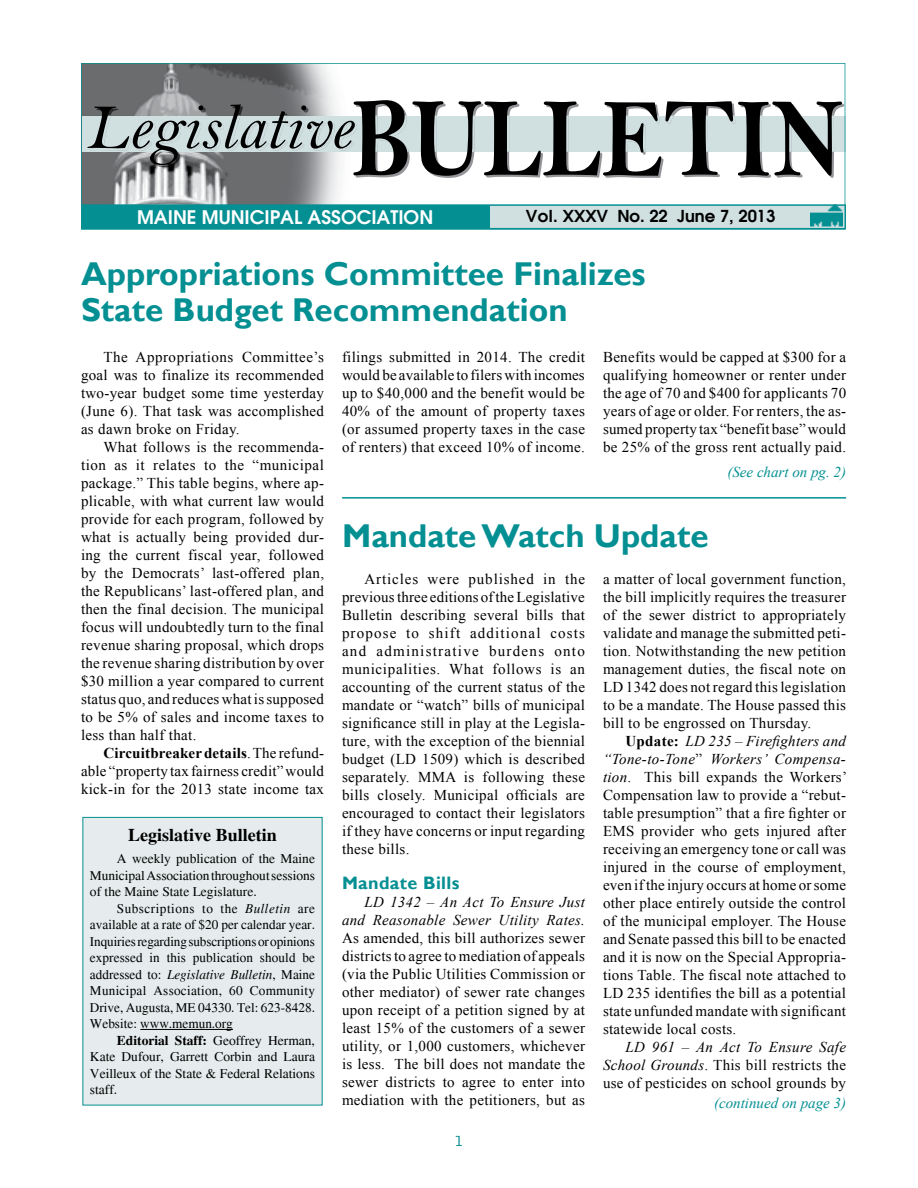
<style>
.page{position:relative;width:918px;height:1188px;background:#fff}
.page>*{position:absolute;margin:0;border:0;box-sizing:border-box;transform-origin:0 0}
.t1{font:700 33px/36px "Gill Sans";color:#048f92}
.t2{font:600 18.75px "Avant Garde";color:#fff}
.t3{font:700 18px "Times";color:#000}
.t4{font:700 18px "Gill Sans";letter-spacing:.02em;color:#048f92}
.t5{font:600 16.5px "Avant Garde";color:#000}
.t6{font:300 16.5px "Bell Gothic";color:#048f92}
.t7{font:15px/18px "Times New Roman";letter-spacing:.02em;color:#000;text-align:justify}
.t8{font:italic 15px/18px "Times New Roman";letter-spacing:.02em;color:#000;text-align:right}
.t9{font:italic 15px "Times New Roman";color:#048f92}
.t10{font:13.5px/16.5px "Times";color:#000;text-align:justify}
.s1{font-weight:700}
.s2{font-style:italic}
</style>
<div class="page">
<svg style="left:81px;top:63px;width:764px;height:167px"></svg>
<svg style="left:81px;top:204px;width:765px;height:25px;background:#a4cdce"></svg>
<div style="left:83px;top:206px;width:407px;height:22px;background:#048f92"></div>
<img style="left:810px;top:204px;width:33px;height:22px">
<hr style="left:342px;top:497px;width:504px;height:2px;background:#048f92">
<div style="left:83px;top:817px;width:239px;height:288px;background:#e6eced"></div>
<hr style="left:140px;top:1029px;width:93px;height:1px;background:#000">
<p class="t2" style="left:137px;top:204px;width:298px">MAINE MUNICIPAL ASSOCIATION</p>
<p class="t5" style="left:526px;top:205px;width:251px">Vol. XXXV No. 22 June 7, 2013</p>
<h1 class="t1" style="left:81px;top:257px;width:566px">Appropriations Committee Finalizes<br>State Budget Recommendation</h1>
<p class="t7" style="left:81px;top:348px;width:245px;text-indent:22px">The Appropriations Committee’s goal was to finalize its recommended two-year budget some time yesterday (June 6). That task was accomplished as dawn broke on Friday.</p>
<p class="t7" style="left:81px;top:438px;width:245px;text-indent:22px">What follows is the recommenda&shy;tion as it relates to the “municipal package.” This table begins, where ap&shy;plicable, with what current law would provide for each program, followed by what is actually being provided dur&shy;ing the current fiscal year, followed by the Democrats’ last-offered plan, the Republicans’ last-offered plan, and then the final decision. The municipal focus will undoubtedly turn to the final revenue sharing proposal, which drops the revenue sharing distribution by over $30 million a year compared to current status quo, and reduces what is supposed to be 5% of sales and income taxes to less than half that.</p>
<p class="t7" style="left:81px;top:744px;width:245px;text-indent:22px"><span class="s1">Circuitbreaker details</span>. The refund&shy;able “property tax fairness credit” would kick-in for the 2013 state income tax</p>
<p class="t3" style="left:128px;top:824px;width:150px">Legislative Bulletin</p>
<p class="t10" style="left:90px;top:850px;width:227px;text-indent:27px">A weekly publication of the Maine Municipal Association throughout sessions of the Maine State Legislature.</p>
<p class="t10" style="left:90px;top:900px;width:227px;text-indent:27px">Subscriptions to the <span class="s2">Bulletin</span> are available at a rate of $20 per calendar year.<br>Inquiries regarding subscriptions or opinions expressed in this publication should be addressed to: <span class="s2">Legislative Bulletin</span>, Maine Municipal Association, 60 Community Drive, Augusta, ME 04330. Tel: 623-8428.<br>Website: www.memun.org</p>
<p class="t10" style="left:90px;top:1032px;width:227px;text-indent:27px"><span class="s1">Editorial Staff:</span> Geoffrey Herman, Kate Dufour, Garrett Corbin and Laura Veilleux of the State &amp; Federal Relations staff.</p>
<p class="t7" style="left:342px;top:348px;width:245px">filings submitted in 2014. The credit would be available to filers with incomes up to $40,000 and the benefit would be 40% of the amount of property taxes (or assumed property taxes in the case of renters) that exceed 10% of income.</p>
<p class="t7" style="left:603px;top:348px;width:245px">Benefits would be capped at $300 for a qualifying homeowner or renter under the age of 70 and $400 for applicants 70 years of age or older. For renters, the as&shy;sumed property tax “benefit base” would be 25% of the gross rent actually paid.</p>
<h1 class="t1" style="left:342px;top:519px;width:368px">Mandate Watch Update</h1>
<p class="t9" style="left:727px;top:462px;width:120px">(See chart on pg. 2)</p>
<p class="t7" style="left:342px;top:570px;width:245px;text-indent:22px">Articles were published in the previous three editions of the Legislative Bulletin describing several bills that propose to shift additional costs and administrative burdens onto municipalities. What follows is an accounting of the current status of the mandate or “watch” bills of municipal significance still in play at the Legisla&shy;ture, with the exception of the biennial budget (LD 1509) which is described separately. MMA is following these bills closely. Municipal officials are encouraged to contact their legislators if they have concerns or input regarding these bills.</p>
<p class="t4" style="left:342px;top:872px;width:119px">Mandate Bills</p>
<p class="t8" style="left:342px;top:893px;width:245px">LD 1342 – An Act To Ensure Just and Reasonable Sewer Utility Rates.</p>
<p class="t7" style="left:342px;top:929px;width:245px">As amended, this bill authorizes sewer districts to agree to mediation of appeals (via the Public Utilities Commission or other mediator) of sewer rate changes upon receipt of a petition signed by at least 15% of the customers of a sewer utility, or 1,000 customers, whichever is less. The bill does not mandate the sewer districts to agree to enter into mediation with the petitioners, but as</p>
<p class="t6" style="left:454px;top:1131px;width:11px">1</p>
<p class="t7" style="left:603px;top:570px;width:245px">a matter of local government function, the bill implicitly requires the treasurer of the sewer district to appropriately validate and manage the submitted peti&shy;tion. Notwithstanding the new petition management duties, the fiscal note on LD 1342 does not regard this legislation to be a mandate. The House passed this bill to be engrossed on Thursday.</p>
<p class="t7" style="left:603px;top:732px;width:246px;text-indent:22px"><span class="s1">Update:</span> <span class="s2">LD 235 – Firefighters and “Tone-to-Tone</span>” <span class="s2">Workers’ Compensa&shy;tion</span>. This bill expands the Workers’ Compensation law to provide a “rebut&shy;table presumption” that a fire fighter or EMS provider who gets injured after receiving an emergency tone or call was injured in the course of employment, even if the injury occurs at home or some other place entirely outside the control of the municipal employer. The House and Senate passed this bill to be enacted and it is now on the Special Appropria&shy;tions Table. The fiscal note attached to LD 235 identifies the bill as a potential state unfunded mandate with significant statewide local costs.</p>
<p class="t7" style="left:603px;top:1038px;width:245px;text-indent:22px"><span class="s2">LD 961 – An Act To Ensure Safe School Grounds</span>. This bill restricts the use of pesticides on school grounds by</p>
<p class="t9" style="left:714px;top:1092px;width:134px">(continued on page 3)</p>
</div>
